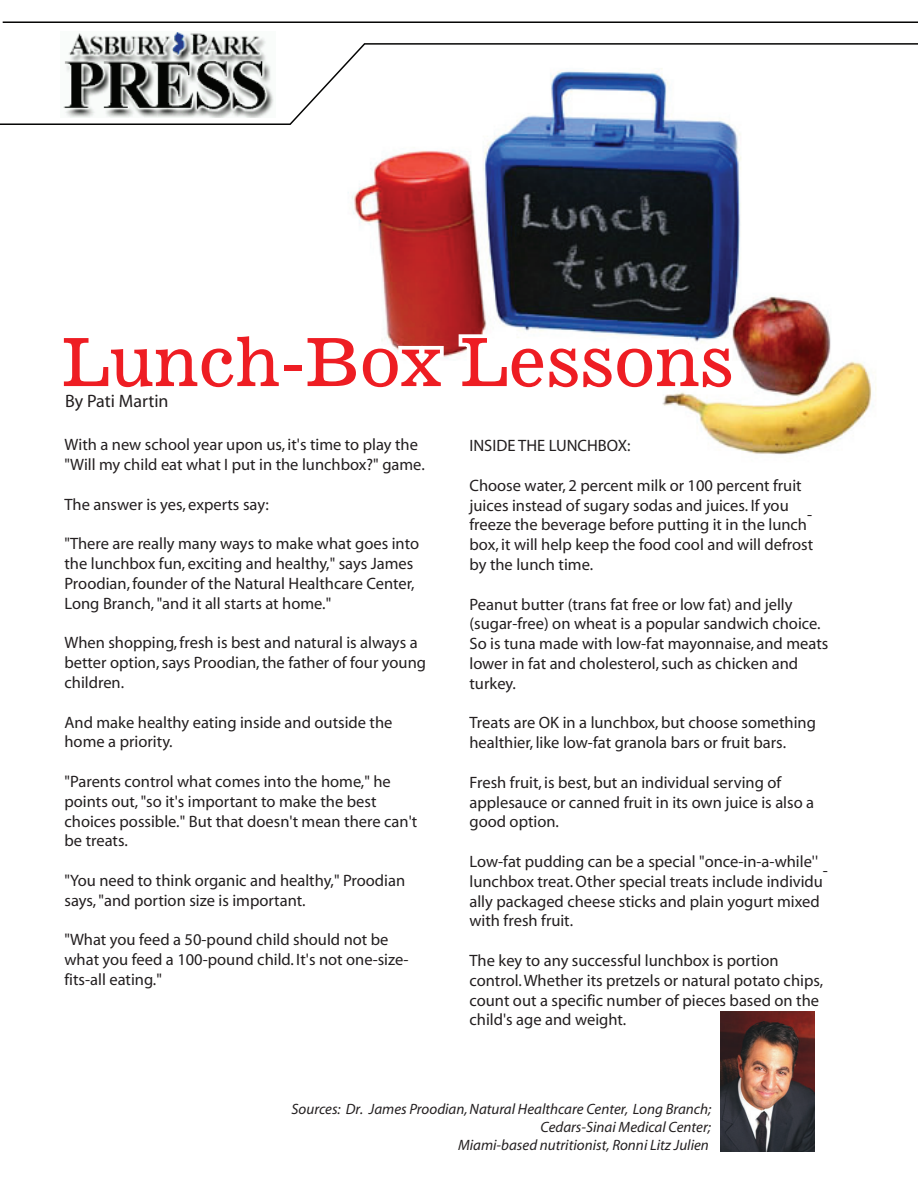
<style>
.page{position:relative;width:918px;height:1188px;background:#fff}
.page>*{position:absolute;margin:0;border:0;box-sizing:border-box;transform-origin:0 0}
.t1{font:66.6px "News 701 BT Roman A";color:#ee1d23}
.t2{font:18px "Myriad";color:#231f20}
.t3{font:16.5px/19.8px "Myriad";color:#231f20}
.t4{font:italic 15px/18px "Myriad";color:#231f20;text-align:right}
</style>
<div class="page">
<img style="left:348px;top:126px;width:528px;height:329px">
<img style="left:721px;top:1011px;width:93px;height:141px">
<svg style="left:348px;top:329px;width:100px;height:67px"></svg>
<svg style="left:455px;top:331px;width:286px;height:65px"></svg>
<img style="left:75px;top:32px;width:191px;height:10px">
<hr style="left:3px;top:21px;width:915px;height:2px;background:#050504">
<svg style="left:0;top:42px;width:918px;height:84px"></svg>
<h1 class="t1" style="left:61px;top:322px;width:673px">Lunch-Box Lessons</h1>
<p class="t2" style="left:65px;top:392px;width:105px">By Pati Martin</p>
<p class="t3" style="left:64px;top:436px;width:362px">With a new school year upon us, it's time to play the "Will my child eat what I put in the lunchbox?" game.</p>
<p class="t3" style="left:64px;top:495px;width:206px">The answer is yes, experts say:</p>
<p class="t3" style="left:64px;top:535px;width:356px">"There are really many ways to make what goes into the lunchbox fun, exciting and healthy," says James Proodian, founder of the Natural Healthcare Center, Long Branch, "and it all starts at home."</p>
<p class="t3" style="left:64px;top:634px;width:363px">When shopping, fresh is best and natural is always a better option, says Proodian, the father of four young children.</p>
<p class="t3" style="left:64px;top:713px;width:329px">And make healthy eating inside and outside the home a priority.</p>
<p class="t3" style="left:64px;top:772px;width:354px">"Parents control what comes into the home," he points out, "so it's important to make the best choices possible." But that doesn't mean there can't be treats.</p>
<p class="t3" style="left:64px;top:871px;width:342px">"You need to think organic and healthy," Proodian says, "and portion size is important.</p>
<p class="t3" style="left:64px;top:931px;width:345px">"What you feed a 50-pound child should not be what you feed a 100-pound child. It's not one-size&shy;fits-all eating."</p>
<p class="t3" style="left:470px;top:437px;width:163px">INSIDE THE LUNCHBOX:</p>
<p class="t3" style="left:470px;top:476px;width:339px">Choose water, 2 percent milk or 100 percent fruit juices instead of sugary sodas and juices. If you freeze the beverage before putting it in the lunch</p>
<p class="t3" style="left:470px;top:500px;width:345px;line-height:30.3px;text-align:right">-<br>box, it will help keep the food cool and will defrost</p>
<p class="t3" style="left:470px;top:555px;width:125px">by the lunch time.</p>
<p class="t3" style="left:470px;top:595px;width:360px">Peanut butter (trans fat free or low fat) and jelly (sugar-free) on wheat is a popular sandwich choice.<br>So is tuna made with low-fat mayonnaise, and meats lower in fat and cholesterol, such as chicken and turkey.</p>
<p class="t3" style="left:470px;top:714px;width:348px">Treats are OK in a lunchbox, but choose something healthier, like low-fat granola bars or fruit bars.</p>
<p class="t3" style="left:470px;top:773px;width:346px">Fresh fruit, is best, but an individual serving of applesauce or canned fruit in its own juice is also a good option.</p>
<p class="t3" style="left:470px;top:852px;width:355px">Low-fat pudding can be a special "once-in-a-while'' lunchbox treat. Other special treats include individu</p>
<p class="t3" style="left:823px;top:862px;width:7px">-</p>
<p class="t3" style="left:470px;top:892px;width:352px">ally packaged cheese sticks and plain yogurt mixed with fresh fruit.</p>
<p class="t3" style="left:470px;top:951px;width:355px">The key to any successful lunchbox is portion control. Whether its pretzels or natural potato chips, count out a specific number of pieces based on the child's age and weight.</p>
<p class="t4" style="left:292px;top:1101px;width:421px">Sources: Dr. James Proodian, Natural Healthcare Center, Long Branch;<br>Cedars-Sinai Medical Center;<br>Miami-based nutritionist, Ronni Litz Julien</p>
</div>
